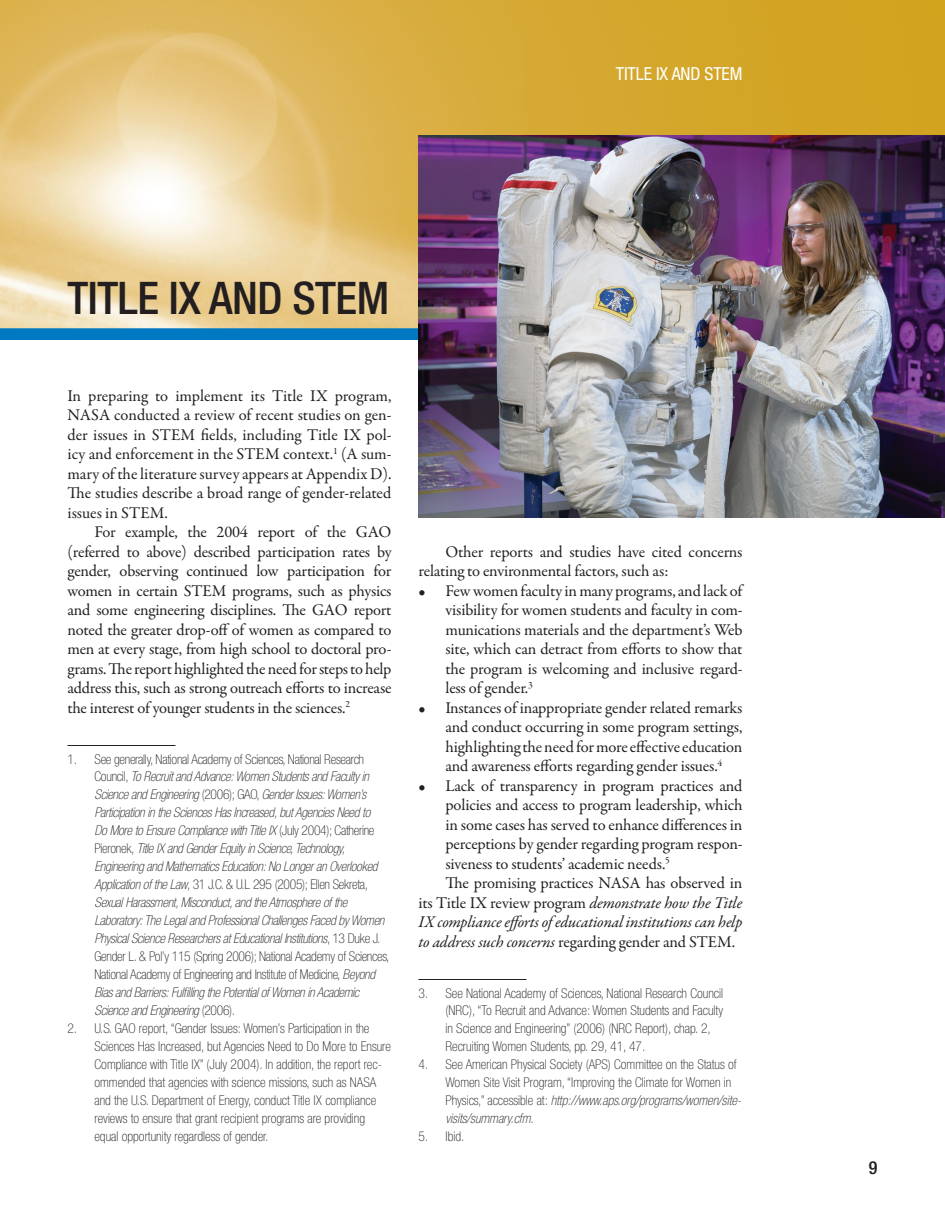
<style>
.page{position:relative;width:945px;height:1215px;background:#fff}
.page>*{position:absolute;margin:0;border:0;box-sizing:border-box;transform-origin:0 0}
.t1{font:500 condensed 45px "Helvetica Neue LT Std";letter-spacing:-.01em;color:#231f20}
.t2{font:condensed 18px "Helvetica Neue LT Std";letter-spacing:-.005em;color:#fff}
.t3{font:500 condensed 18px "Helvetica Neue LT Std";color:#231f20}
.t4{font:16.5px/19.5px "Garamond Premr Pro";letter-spacing:-.01em;color:#231f20;text-align:justify}
.t5{font:italic 16.5px "Garamond Premr Pro";letter-spacing:-.015em;color:#231f20}
.t6{font:italic 100 condensed 13.5px/18px "Helvetica Neue LT Std";letter-spacing:-.02em;color:#231f20}
.t7{font:100 condensed 13.5px/18px "Helvetica Neue LT Std";color:#231f20}
.s1{font-style:normal}
.s2{font-style:italic}
</style>
<div class="page">
<svg style="left:0;top:0;width:945px;height:340px;background:#dcbc6a"></svg>
<hr style="left:68px;top:745px;width:108px;height:1px;background:#231f20">
<hr style="left:418px;top:979px;width:108px;height:1px;background:#231f20">
<img style="left:418px;top:135px;width:527px;height:382px">
<p class="t2" style="left:616px;top:64px;width:128px">TITLE IX AND STEM</p>
<h1 class="t1" style="left:68px;top:271px;width:323px">TITLE IX AND STEM</h1>
<p class="t4" style="left:68px;top:386px;width:326px">In preparing to implement its Title IX program, NASA conducted a review of recent studies on gen&shy;der issues in STEM fields, including Title IX pol&shy;icy and enforcement in the STEM context.<sup>1</sup> (A sum&shy;mary of the literature survey appears at Appendix D).<br>The studies describe a broad range of gender-related issues in STEM.</p>
<p class="t4" style="left:68px;top:522px;width:326px;text-indent:27px">For example, the 2004 report of the GAO (referred to above) described participation rates by gender, observing continued low participation for women in certain STEM programs, such as physics and some engineering disciplines. The GAO report noted the greater drop-off of women as compared to men at every stage, from high school to doctoral pro&shy;grams. The report highlighted the need for steps to help address this, such as strong outreach efforts to increase the interest of younger students in the sciences.<sup>2</sup></p>
<p class="t6" style="left:94px;top:750px;width:296px;text-indent:-27px"><span class="s1">1. See generally, national academy of Sciences, national research council,</span> To Recruit and Advance: Women Students and Faculty in Science and Engineering <span class="s1">(2006); gao,</span> Gender Issues: Women’s Participation in the Sciences Has Increased, but Agencies Need to<br>Do More to Ensure Compliance with Title IX <span class="s1">(July 2004); catherine pieronek,</span> Title IX and Gender Equity in Science, Technology, Engineering and Mathematics Education: No Longer an Overlooked Application of the Law<span class="s1">, 31 J.c. &amp; U.l 295 (2005); ellen Sekreta, </span>Sexual Harassment, Misconduct, and the Atmosphere of the Laboratory: The Legal and Professional Challenges Faced by Women Physical Science Researchers at Educational Institutions<span class="s1">, 13 duke J. gender l. &amp; pol’y 115 (Spring 2006); national academy of Sciences, national academy of engineering and institute of Medicine,</span> Beyond Bias and Barriers: Fulfilling the Potential of Women in Academic Science and Engineering <span class="s1">(2006).</span></p>
<p class="t7" style="left:95px;top:1020px;width:298px;text-indent:-27px">2. U.S. gao report, “gender issues: Women’s participation in the Sciences has increased, but agencies need to do More to ensure compliance with Title ix” (July 2004). in addition, the report rec&shy;ommended that agencies with science missions, such as naSa and the U.S. department of energy, conduct Title ix compliance reviews to ensure that grant recipient programs are providing equal opportunity regardless of gender.</p>
<p class="t4" style="left:418px;top:542px;width:326px;text-indent:27px">Other reports and studies have cited concerns relating to environmental factors, such as:</p>
<p class="t4" style="left:445px;top:581px;width:299px;text-indent:-27px">• Few women faculty in many programs, and lack of visibility for women students and faculty in com&shy;munications materials and the department’s Web site, which can detract from efforts to show that the program is welcoming and inclusive regard&shy;less of gender.<sup>3</sup></p>
<p class="t4" style="left:445px;top:698px;width:299px;text-indent:-27px">• Instances of inappropriate gender related remarks and conduct occurring in some program settings, highlighting the need for more effective education and awareness efforts regarding gender issues.<sup>4</sup></p>
<p class="t4" style="left:418px;top:776px;width:325px">• Lack of transparency in program practices and</p>
<p class="t4" style="left:445px;top:795px;width:298px">policies and access to program leadership, which</p>
<p class="t4" style="left:445px;top:815px;width:299px">in some cases has served to enhance differences in</p>
<p class="t4" style="left:445px;top:834px;width:298px">perceptions by gender regarding program respon-</p>
<p class="t4" style="left:445px;top:854px;width:226px">siveness to students’ academic needs.<sup>5</sup></p>
<p class="t4" style="left:445px;top:873px;width:298px">The promising practices NASA has observed in</p>
<p class="t4" style="left:419px;top:893px;width:325px">its Title IX review program <span class="s2">demonstrate how the Title</span></p>
<p class="t5" style="left:419px;top:911px;width:325px">IX compliance efforts of educational institutions can help</p>
<p class="t4" style="left:419px;top:932px;width:318px"><span class="s2">to address such concerns</span> regarding gender and STEM.</p>
<p class="t7" style="left:446px;top:984px;width:279px;text-indent:-27px">3. See national academy of Sciences, national research council (nrc), “To recruit and advance: Women Students and faculty in Science and engineering” (2006) (nrc report), chap. 2, recruiting Women Students, pp. 29, 41, 47.</p>
<p class="t7" style="left:446px;top:1056px;width:297px;text-indent:-27px">4. See american physical Society (apS) committee on the Status of Women Site Visit program, “improving the climate for Women in physics,” accessible at: <span class="s2">http://www.aps.org/programs/women/site&shy;visits/summary.cfm</span>.</p>
<p class="t7" style="left:418px;top:1128px;width:47px">5. ibid.</p>
<p class="t3" style="left:869px;top:1157px;width:10px">9</p>
</div>
